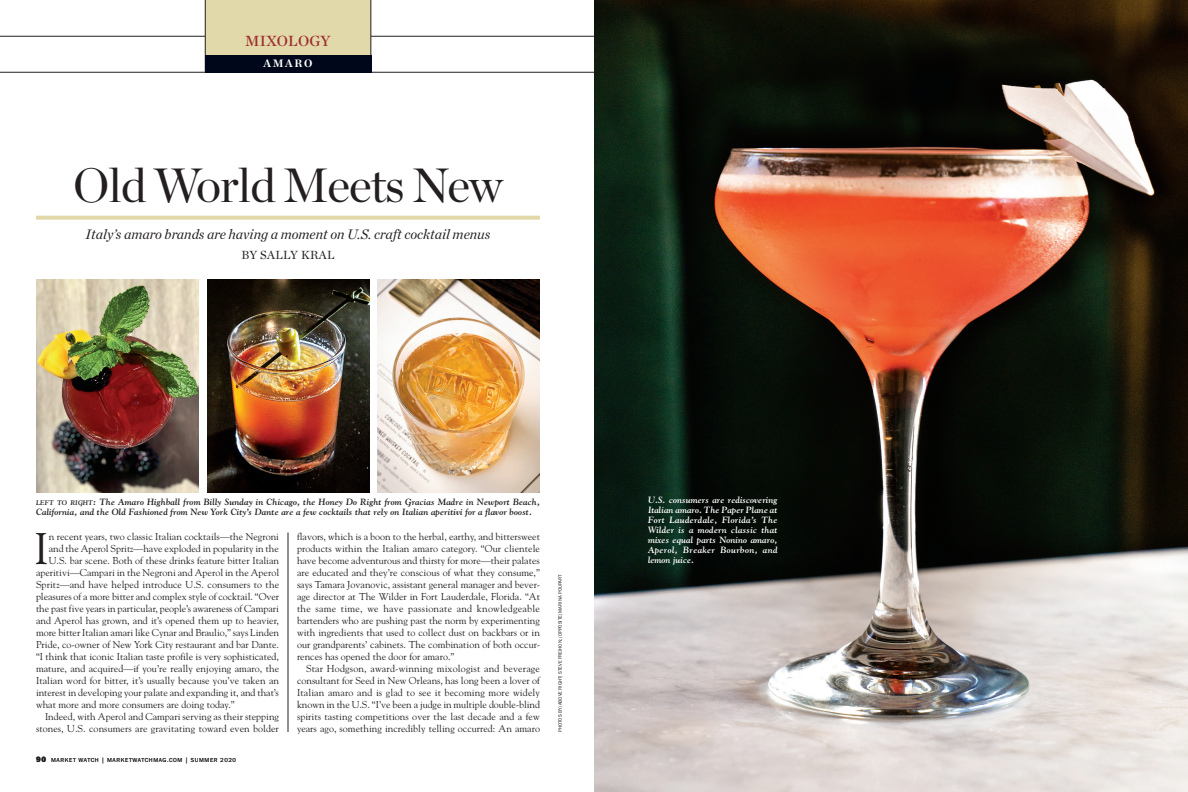
<style>
.page{position:relative;width:1188px;height:792px;background:#fff}
.page>*{position:absolute;margin:0;border:0;box-sizing:border-box;transform-origin:0 0}
.t1{font:48px "Chronicle Display";letter-spacing:-.02em;color:#231f20}
.body_drop3{font:44.1px "Goudy";color:#231f20}
.t2{font:15px "Chronicle Deck Semi";letter-spacing:.02em;color:#9e2d32}
.feature_deck{font:italic 14px "Chronicle Deck";color:#231f20}
.feature_byline{font:12px "Chronicle Deck";letter-spacing:.03em;color:#231f20}
.t3{font:700 11px "Chronicle Deck";letter-spacing:.15em;color:#fff}
.body{font:10px/12px "Goudy";color:#231f20;text-align:justify}
.body_drop3-2{font:10px "Goudy";color:#231f20}
.t4{font:italic 700 9px/10px "Goudy";letter-spacing:.01em;color:#231f20}
.t5{font:italic 700 9px/10px "Goudy";letter-spacing:.005em;color:#fff;text-align:justify}
.folio{font:6px "Franklin Gothic EF";letter-spacing:.1em;color:#231f20}
.photocredit{font:5px "Franklin Gothic EF";color:#231f20}
.s1{font-size:6.8px}
.s2{font-weight:800;font-size:8px}
</style>
<div class="page">
<hr style="left:288px;top:532px;width:1px;height:200px;background:#231f20">
<hr style="left:0;top:36px;width:594px;height:1px;background:#231f20">
<div style="left:206px;top:0;width:165px;height:72px;background:#e1d9a9"></div>
<hr style="left:205px;top:0;width:1px;height:72px;background:#231f20">
<hr style="left:371px;top:0;width:1px;height:72px;background:#231f20">
<hr style="left:0;top:72px;width:594px;height:1px;background:#231f20">
<div style="left:205px;top:55px;width:166px;height:17px;background:#01071a"></div>
<svg style="left:36px;top:216px;width:504px;height:4px;background:#e3dcaf"></svg>
<img style="left:207px;top:280px;width:163px;height:212px">
<img style="left:594px;top:0;width:594px;height:792px">
<img style="left:36px;top:280px;width:163px;height:212px">
<img style="left:378px;top:280px;width:162px;height:212px">
<p class="t2" style="left:245px;top:32px;width:87px">MIXOLOGY</p>
<p class="t3" style="left:263px;top:56px;width:51px">AMARO</p>
<p class="t1" style="left:73px;top:156px;width:431px">Old World Meets New</p>
<p class="feature_deck" style="left:86px;top:225px;width:406px">Italy’s amaro brands are having a moment on U.S. craft cocktail menus</p>
<p class="feature_byline" style="left:242px;top:248px;width:94px">BY SALLY KRAL</p>
<p class="t4" style="left:36px;top:497px;width:506px"><span class="s1">LEFT TO RIGHT</span>: The Amaro Highball from Billy Sunday in Chicago, the Honey Do Right from Gracias Madre in Newport Beach,<br>California, and the Old Fashioned from New York City’s Dante are a few cocktails that rely on Italian aperitivi for a flavor boost.</p>
<p class="t5" style="left:648px;top:495px;width:131px">U.S. consumers are rediscovering Italian amaro. The Paper Plane at Fort Lauderdale, Florida’s The Wilder is a modern classic that mixes equal parts Nonino amaro, Aperol, Breaker Bourbon, and lemon juice.</p>
<p class="body_drop3" style="left:34px;top:521px;width:16px">I</p>
<p class="body_drop3-2" style="left:49px;top:530px;width:232px">n recent years, two classic Italian cocktails—the Negroni</p>
<p class="body" style="left:297px;top:530px;width:245px">flavors, which is a boon to the herbal, earthy, and bittersweet products within the Italian amaro category. “Our clientele have become adventurous and thirsty for more—their palates are educated and they’re conscious of what they consume,” says Tamara Jovanovic, assistant general manager and bever&shy;age director at The Wilder in Fort Lauderdale, Florida. “At the same time, we have passionate and knowledgeable bartenders who are pushing past the norm by experimenting with ingredients that used to collect dust on backbars or in our grandparents’ cabinets. The combination of both occur&shy;rences has opened the door for amaro.”</p>
<p class="body" style="left:297px;top:662px;width:245px;text-indent:9px">Star Hodgson, award-winning mixologist and beverage consultant for Seed in New Orleans, has long been a lover of Italian amaro and is glad to see it becoming more widely known in the U.S. “I’ve been a judge in multiple double-blind spirits tasting competitions over the last decade and a few years ago, something incredibly telling occurred: An amaro</p>
<p class="body_drop3-2" style="left:49px;top:542px;width:232px">and the Aperol Spritz—have exploded in popularity in the</p>
<p class="body_drop3-2" style="left:49px;top:554px;width:232px">U.S. bar scene. Both of these drinks feature bitter Italian</p>
<p class="body_drop3-2" style="left:36px;top:566px;width:245px">aperitivi—Campari in the Negroni and Aperol in the Aperol</p>
<p class="body_drop3-2" style="left:36px;top:578px;width:245px">Spritz—and have helped introduce U.S. consumers to the</p>
<p class="body_drop3-2" style="left:36px;top:590px;width:245px">pleasures of a more bitter and complex style of cocktail. “Over</p>
<p class="body_drop3-2" style="left:36px;top:602px;width:244px">the past five years in particular, people’s awareness of Campari</p>
<p class="body_drop3-2" style="left:36px;top:614px;width:244px">and Aperol has grown, and it’s opened them up to heavier,</p>
<p class="body_drop3-2" style="left:36px;top:626px;width:245px">more bitter Italian amari like Cynar and Braulio,” says Linden</p>
<p class="body_drop3-2" style="left:36px;top:638px;width:244px">Pride, co-owner of New York City restaurant and bar Dante.</p>
<p class="body_drop3-2" style="left:36px;top:650px;width:245px">“I think that iconic Italian taste profile is very sophisticated,</p>
<p class="body_drop3-2" style="left:36px;top:662px;width:245px">mature, and acquired—if you’re really enjoying amaro, the</p>
<p class="body_drop3-2" style="left:36px;top:674px;width:245px">Italian word for bitter, it’s usually because you’ve taken an</p>
<p class="body_drop3-2" style="left:36px;top:686px;width:244px">interest in developing your palate and expanding it, and that’s</p>
<p class="body_drop3-2" style="left:36px;top:698px;width:200px">what more and more consumers are doing today.”</p>
<p class="body" style="left:36px;top:710px;width:245px;text-align:right">Indeed, with Aperol and Campari serving as their stepping stones, U.S. consumers are gravitating toward even bolder</p>
<p class="photocredit" style="left:557px;top:732px;width:159px;rotate:-90deg">PHOTOS BY (ABOVE RIGHT) STEVE FREIHON; (OPPOSITE) MARINA POUPART</p>
<p class="folio" style="left:36px;top:757px;width:202px"><span class="s2">90</span> MARKET WATCH | MARKETWATCHMAG.COM | SUMMER 2020</p>
</div>
